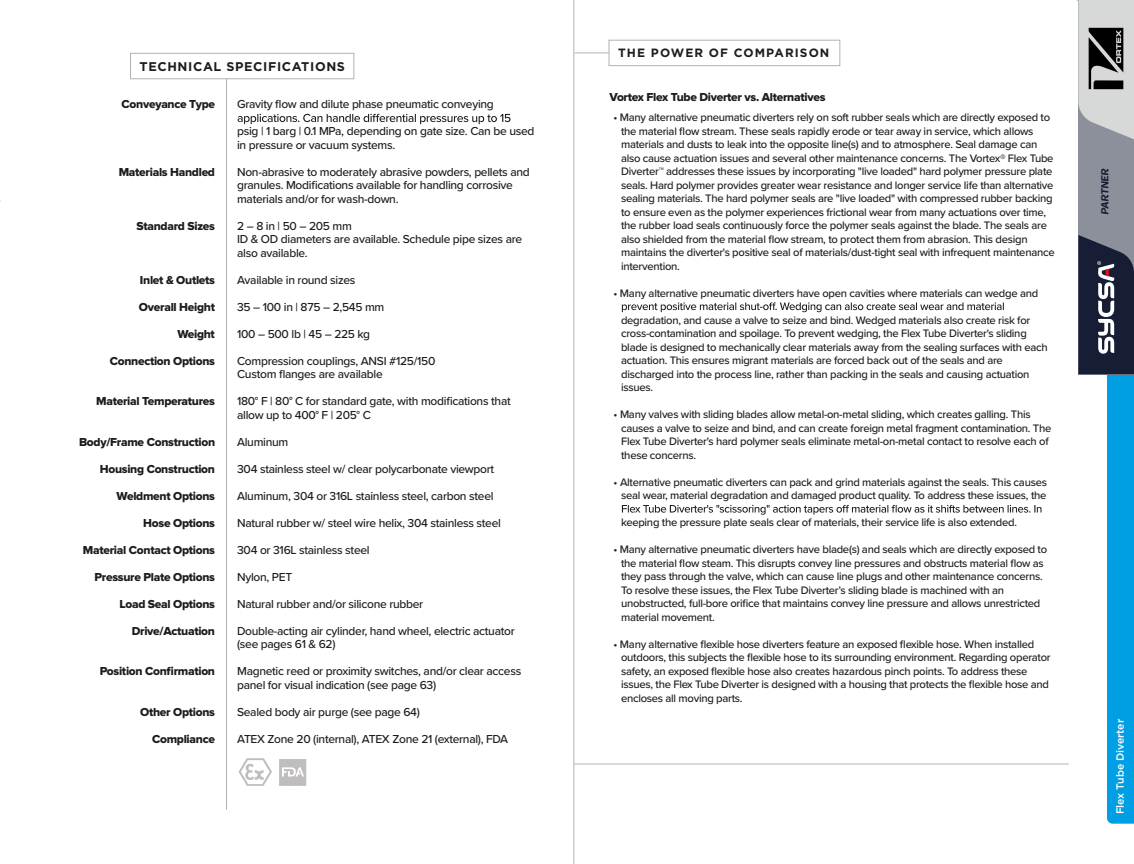
<style>
.page{position:relative;width:1134px;height:864px;background:#fff}
.page>*{position:absolute;margin:0;border:0;box-sizing:border-box;transform-origin:0 0}
.t1{font:700 12.6px "Gotham";letter-spacing:.05em;color:#1d1d1b}
.t2{font:500 12px/13.5px "Proxima Nova";letter-spacing:-.025em;color:#1d1d1b}
.t3{font:12px "Proxima Nova Extrabld";letter-spacing:-.025em;color:#1d1d1b}
.t4{font:700 12px "Gotham";letter-spacing:.09em;color:#1d1d1b}
.t5{font:500 11.25px/13.5px "Proxima Nova";letter-spacing:-.025em;color:#1d1d1b}
.t6{font:500 10.5px "Gotham";letter-spacing:-.01em;color:#fff}
.t7{font:italic 700 9.6px "Pais Alt";color:#171d35}
</style>
<div class="page">
<hr style="left:573px;top:0;width:1px;height:864px;background:#b2b2b2">
<div style="left:609px;top:40px;width:231px;height:26px;background:#fff;border:1px solid #b2b2b2"></div>
<hr style="left:575px;top:53px;width:34px;height:1px;background:#b2b2b2">
<hr style="left:574px;top:764px;width:495px;height:1px;background:#b2b2b2">
<hr style="left:226px;top:61px;width:1px;height:749px;background:#b2b2b2">
<div style="left:130px;top:53px;width:224px;height:26px;background:#fff;border:1px solid #b2b2b2"></div>
<svg style="left:622px;top:302px;width:382px;height:10px"></svg>
<svg style="left:622px;top:505px;width:420px;height:10px"></svg>
<svg style="left:238px;top:114px;width:273px;height:10px"></svg>
<svg style="left:279px;top:759px;width:27px;height:27px"></svg>
<svg style="left:238px;top:758px;width:34px;height:28px"></svg>
<svg style="left:1061px;top:0;width:73px;height:824px"></svg>
<img style="left:1087px;top:25px;width:39px;height:66px">
<p class="t1" style="left:140px;top:58px;width:207px">TECHNICAL SPECIFICATIONS</p>
<p class="t3" style="left:122px;top:98px;width:95px">Conveyance Type</p>
<p class="t3" style="left:119px;top:165px;width:98px">Materials Handled</p>
<p class="t3" style="left:137px;top:219px;width:80px">Standard Sizes</p>
<p class="t3" style="left:140px;top:273px;width:77px">Inlet &amp; Outlets</p>
<p class="t3" style="left:139px;top:300px;width:78px">Overall Height</p>
<p class="t3" style="left:177px;top:327px;width:39px">Weight</p>
<p class="t3" style="left:110px;top:354px;width:107px">Connection Options</p>
<p class="t3" style="left:96px;top:395px;width:120px">Material Temperatures</p>
<p class="t3" style="left:79px;top:435px;width:138px">Body/Frame Construction</p>
<p class="t3" style="left:100px;top:462px;width:117px">Housing Construction</p>
<p class="t3" style="left:117px;top:489px;width:100px">Weldment Options</p>
<p class="t3" style="left:143px;top:516px;width:73px">Hose Options</p>
<p class="t3" style="left:83px;top:543px;width:134px">Material Contact Options</p>
<p class="t3" style="left:94px;top:570px;width:122px">Pressure Plate Options</p>
<p class="t3" style="left:119px;top:597px;width:97px">Load Seal Options</p>
<p class="t3" style="left:132px;top:624px;width:85px">Drive/Actuation</p>
<p class="t3" style="left:100px;top:665px;width:117px">Position Confirmation</p>
<p class="t3" style="left:140px;top:705px;width:76px">Other Options</p>
<p class="t3" style="left:152px;top:732px;width:64px">Compliance</p>
<p class="t2" style="left:237px;top:97px;width:258px">Gravity flow and dilute phase pneumatic conveying</p>
<p class="t2" style="left:237px;top:124px;width:299px">psig | 1 barg | 0.1 MPa, depending on gate size. Can be used in pressure or vacuum systems.</p>
<p class="t2" style="left:237px;top:165px;width:294px">Non-abrasive to moderately abrasive powders, pellets and granules. Modifications available for handling corrosive materials and/or for wash-down.</p>
<p class="t2" style="left:237px;top:219px;width:287px">2 – 8 in | 50 – 205 mm<br>ID &amp; OD diameters are available. Schedule pipe sizes are also available.</p>
<p class="t2" style="left:237px;top:273px;width:120px">Available in round sizes</p>
<p class="t2" style="left:237px;top:300px;width:149px">35 – 100 in | 875 – 2,545 mm</p>
<p class="t2" style="left:237px;top:327px;width:135px">100 – 500 lb | 45 – 225 kg</p>
<p class="t2" style="left:237px;top:354px;width:200px">Compression couplings, ANSI #125/150<br>Custom flanges are available</p>
<p class="t2" style="left:237px;top:394px;width:275px">180° F | 80° C for standard gate, with modifications that allow up to 400° F | 205° C</p>
<p class="t2" style="left:237px;top:435px;width:53px">Aluminum</p>
<p class="t2" style="left:237px;top:462px;width:259px">304 stainless steel w/ clear polycarbonate viewport</p>
<p class="t2" style="left:237px;top:489px;width:258px">Aluminum, 304 or 316L stainless steel, carbon steel</p>
<p class="t2" style="left:237px;top:516px;width:265px">Natural rubber w/ steel wire helix, 304 stainless steel</p>
<p class="t2" style="left:237px;top:543px;width:134px">304 or 316L stainless steel</p>
<p class="t2" style="left:237px;top:570px;width:57px">Nylon, PET</p>
<p class="t2" style="left:237px;top:597px;width:188px">Natural rubber and/or silicone rubber</p>
<p class="t2" style="left:237px;top:624px;width:279px">Double-acting air cylinder, hand wheel, electric actuator (see pages 61 &amp; 62)</p>
<p class="t2" style="left:237px;top:664px;width:286px">Magnetic reed or proximity switches, and/or clear access panel for visual indication (see page 63)</p>
<p class="t2" style="left:237px;top:705px;width:184px">Sealed body air purge (see page 64)</p>
<p class="t2" style="left:237px;top:732px;width:273px">ATEX Zone 20 (internal), ATEX Zone 21 (external), FDA</p>
<p class="t4" style="left:618px;top:45px;width:213px">THE POWER OF COMPARISON</p>
<p class="t3" style="left:610px;top:90px;width:217px">Vortex Flex Tube Diverter vs. Alternatives</p>
<p class="t5" style="left:621px;top:110px;width:435px;text-indent:-8px">• Many alternative pneumatic diverters rely on soft rubber seals which are directly exposed to the material flow stream. These seals rapidly erode or tear away in service, which allows materials and dusts to leak into the opposite line(s) and to atmosphere. Seal damage can also cause actuation issues and several other maintenance concerns. The Vortex® Flex Tube Diverter™ addresses these issues by incorporating "live loaded" hard polymer pressure plate seals. Hard polymer provides greater wear resistance and longer service life than alternative sealing materials. The hard polymer seals are "live loaded" with compressed rubber backing to ensure even as the polymer experiences frictional wear from many actuations over time, the rubber load seals continuously force the polymer seals against the blade. The seals are also shielded from the material flow stream, to protect them from abrasion. This design maintains the diverter's positive seal of materials/dust-tight seal with infrequent maintenance intervention.</p>
<p class="t5" style="left:614px;top:286px;width:426px">• Many alternative pneumatic diverters have open cavities where materials can wedge and</p>
<p class="t5" style="left:621px;top:313px;width:428px">degradation, and cause a valve to seize and bind. Wedged materials also create risk for cross-contamination and spoilage. To prevent wedging, the Flex Tube Diverter's sliding blade is designed to mechanically clear materials away from the sealing surfaces with each actuation. This ensures migrant materials are forced back out of the seals and are discharged into the process line, rather than packing in the seals and causing actuation issues.</p>
<p class="t5" style="left:621px;top:407px;width:432px;text-indent:-8px">• Many valves with sliding blades allow metal-on-metal sliding, which creates galling. This causes a valve to seize and bind, and can create foreign metal fragment contamination. The Flex Tube Diverter's hard polymer seals eliminate metal-on-metal contact to resolve each of these concerns.</p>
<p class="t5" style="left:614px;top:475px;width:435px;text-align:right">• Alternative pneumatic diverters can pack and grind materials against the seals. This causes seal wear, material degradation and damaged product quality. To address these issues, the</p>
<p class="t5" style="left:621px;top:515px;width:397px">keeping the pressure plate seals clear of materials, their service life is also extended.</p>
<p class="t5" style="left:621px;top:542px;width:428px;text-indent:-8px">• Many alternative pneumatic diverters have blade(s) and seals which are directly exposed to the material flow steam. This disrupts convey line pressures and obstructs material flow as they pass through the valve, which can cause line plugs and other maintenance concerns.<br>To resolve these issues, the Flex Tube Diverter’s sliding blade is machined with an unobstructed, full-bore orifice that maintains convey line pressure and allows unrestricted material movement.</p>
<p class="t5" style="left:621px;top:637px;width:431px;text-indent:-7px">• Many alternative flexible hose diverters feature an exposed flexible hose. When installed outdoors, this subjects the flexible hose to its surrounding environment. Regarding operator safety, an exposed flexible hose also creates hazardous pinch points. To address these issues, the Flex Tube Diverter is designed with a housing that protects the flexible hose and encloses all moving parts.</p>
<p class="t7" style="left:1098px;top:215px;width:48px;rotate:-90deg">PARTNER</p>
<p class="t6" style="left:1113px;top:814px;width:97px;rotate:-90deg">Flex Tube Diverter</p>
</div>
